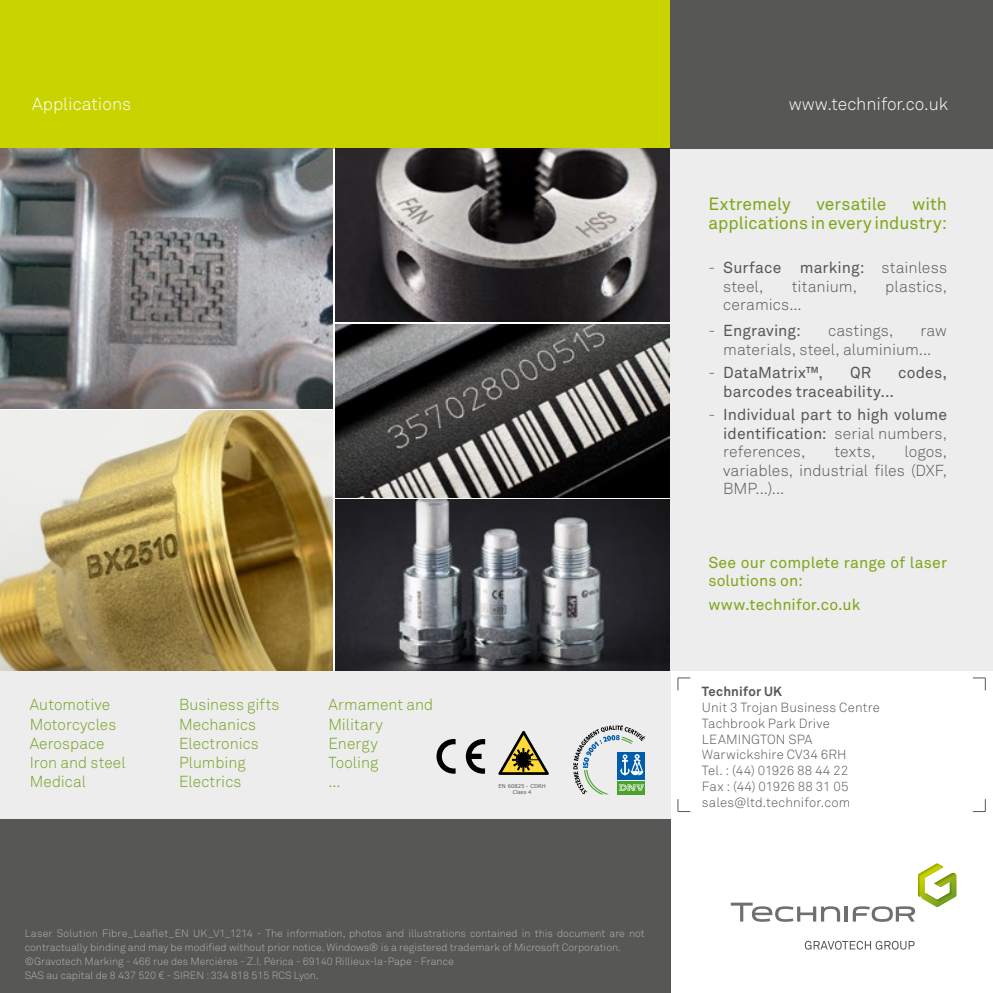
<style>
.page{position:relative;width:993px;height:993px;background:#fff}
.page>*{position:absolute;margin:0;border:0;box-sizing:border-box;transform-origin:0 0}
.t1{font:17.5px/18.4px "Akkurat Std";color:#80a51b;text-align:right}
.t2{font:300 17.5px "Akkurat Std";color:#fff}
.t3{font:300 15.75px/18.4px "Akkurat Std";color:#575756}
.t4{font:300 15.75px/19.2px "Akkurat Std";letter-spacing:.005em;color:#74a120}
.t5{font:15.75px/18.4px "Akkurat Std";letter-spacing:.005em;color:#575756;text-align:justify}
.t6{font:15.75px/18.4px "Akkurat Std";letter-spacing:.005em;color:#80a51b}
.t7{font:300 13.12px/15.8px "Akkurat Std";letter-spacing:.01em;color:#575756}
.t8{font:700 13.12px "Akkurat Std";letter-spacing:.015em;color:#575756}
.t9{font:300 10.5px/14px "Akkurat Std";color:#b3b2b2}
.t10{font:5.25px/6.3px "Verdana";color:#575756;text-align:center}
.s1{font-weight:400}
.s2{font-weight:300}
</style>
<div class="page">
<div style="left:0;top:0;width:670px;height:149px;background:#c8d300"></div>
<div style="left:0;top:819px;width:670px;height:173px;background:#575756"></div>
<div style="left:0;top:670px;width:670px;height:148px;background:#ededed"></div>
<div style="left:670px;top:0;width:322px;height:149px;background:#575756"></div>
<div style="left:670px;top:149px;width:322px;height:521px;background:#ededed"></div>
<hr style="left:844px;top:906px;width:3px;height:15px;background:#706f6f">
<svg style="left:730px;top:902px;width:109px;height:19px"></svg>
<svg style="left:852px;top:863px;width:103px;height:58px"></svg>
<svg style="left:804px;top:940px;width:110px;height:9px"></svg>
<svg style="left:573px;top:725px;width:72px;height:69px"></svg>
<svg style="left:677px;top:677px;width:13px;height:13px"></svg>
<svg style="left:677px;top:799px;width:13px;height:13px"></svg>
<svg style="left:972px;top:799px;width:13px;height:13px"></svg>
<svg style="left:973px;top:677px;width:12px;height:13px"></svg>
<img style="left:0;top:149px;width:332px;height:259px">
<img style="left:335px;top:149px;width:333px;height:173px">
<img style="left:335px;top:324px;width:333px;height:173px">
<img style="left:335px;top:499px;width:333px;height:171px">
<img style="left:0;top:410px;width:332px;height:260px">
<svg style="left:498px;top:730px;width:50px;height:44px"></svg>
<svg style="left:465px;top:739px;width:20px;height:34px"></svg>
<svg style="left:436px;top:739px;width:19px;height:34px"></svg>
<h1 class="t2" style="left:32px;top:93px;width:100px">Applications</h1>
<h2 class="t4" style="left:30px;top:695px;width:97px">Automotive<br>Motorcycles<br>Aerospace<br>Iron and steel<br>Medical</h2>
<h2 class="t4" style="left:179px;top:695px;width:102px">Business gifts<br>Mechanics<br>Electronics<br>Plumbing<br>Electrics</h2>
<h2 class="t4" style="left:328px;top:695px;width:106px">Armament and<br>Military<br>Energy<br>Tooling<br>...</h2>
<p class="t10" style="left:498px;top:782px;width:49px">EN 60825 - CDRH<br>Class 4</p>
<p class="t9" style="left:25px;top:926px;width:621px">Laser Solution Fibre_Leaflet_EN UK_V1_1214 - The information, photos and illustrations contained in this document are not contractually binding and may be modified without prior notice. Windows® is a registered trademark of Microsoft Corporation. ©Gravotech Marking - 466 rue des Mercières - Z.I. Périca - 69140 Rillieux-la-Pape - France<br>SAS au capital de 8 437 520 € - SIREN : 334 818 515 RCS Lyon.</p>
<h1 class="t2" style="left:788px;top:93px;width:161px">www.technifor.co.uk</h1>
<h1 class="t1" style="left:708px;top:195px;width:240px">with<br>applications in every industry:</h1>
<h2 class="t3" style="left:723px;top:258px;width:225px;text-indent:-15px">- <span class="s1">Surface marking:</span> stainless steel,</h2>
<h1 class="t1" style="left:708px;top:195px;width:84px">Extremely</h1>
<h1 class="t1" style="left:816px;top:195px;width:71px">versatile</h1>
<h2 class="t3" style="left:791px;top:277px;width:67px">titanium,</h2>
<h2 class="t3" style="left:884px;top:277px;width:63px">plastics,</h2>
<h2 class="t3" style="left:723px;top:295px;width:80px">ceramics...</h2>
<h2 class="t5" style="left:708px;top:321px;width:94px"><span class="s2">-</span> Engraving:</h2>
<h2 class="t3" style="left:827px;top:321px;width:67px">castings,</h2>
<h2 class="t3" style="left:723px;top:321px;width:225px;text-indent:197px">raw materials, steel, aluminium...</h2>
<h2 class="t5" style="left:708px;top:363px;width:116px"><span class="s2">-</span> DataMatrix™,</h2>
<h2 class="t5" style="left:849px;top:363px;width:23px">QR</h2>
<h2 class="t5" style="left:897px;top:363px;width:50px">codes,</h2>
<h2 class="t5" style="left:723px;top:382px;width:172px">barcodes traceability...</h2>
<h2 class="t5" style="left:723px;top:405px;width:225px;text-indent:-15px"><span class="s2">-</span> Individual part to high volume identification: <span class="s2">serial numbers, references,</span></h2>
<h2 class="t3" style="left:723px;top:442px;width:225px;text-align:justify;text-indent:181px">logos, variables, industrial files (DXF, BMP...)...</h2>
<h2 class="t3" style="left:834px;top:442px;width:42px">texts,</h2>
<h2 class="t6" style="left:708px;top:552px;width:240px">See our complete range of laser solutions on:</h2>
<h2 class="t6" style="left:708px;top:594px;width:153px">www.technifor.co.uk</h2>
<p class="t8" style="left:701px;top:683px;width:82px">Technifor UK</p>
<p class="t7" style="left:701px;top:699px;width:179px">Unit 3 Trojan Business Centre<br>Tachbrook Park Drive<br>LEAMINGTON SPA<br>Warwickshire CV34 6RH<br>Tel. : (44) 01926 88 44 22<br>Fax : (44) 01926 88 31 05 sales@ltd.technifor.com</p>
</div>
